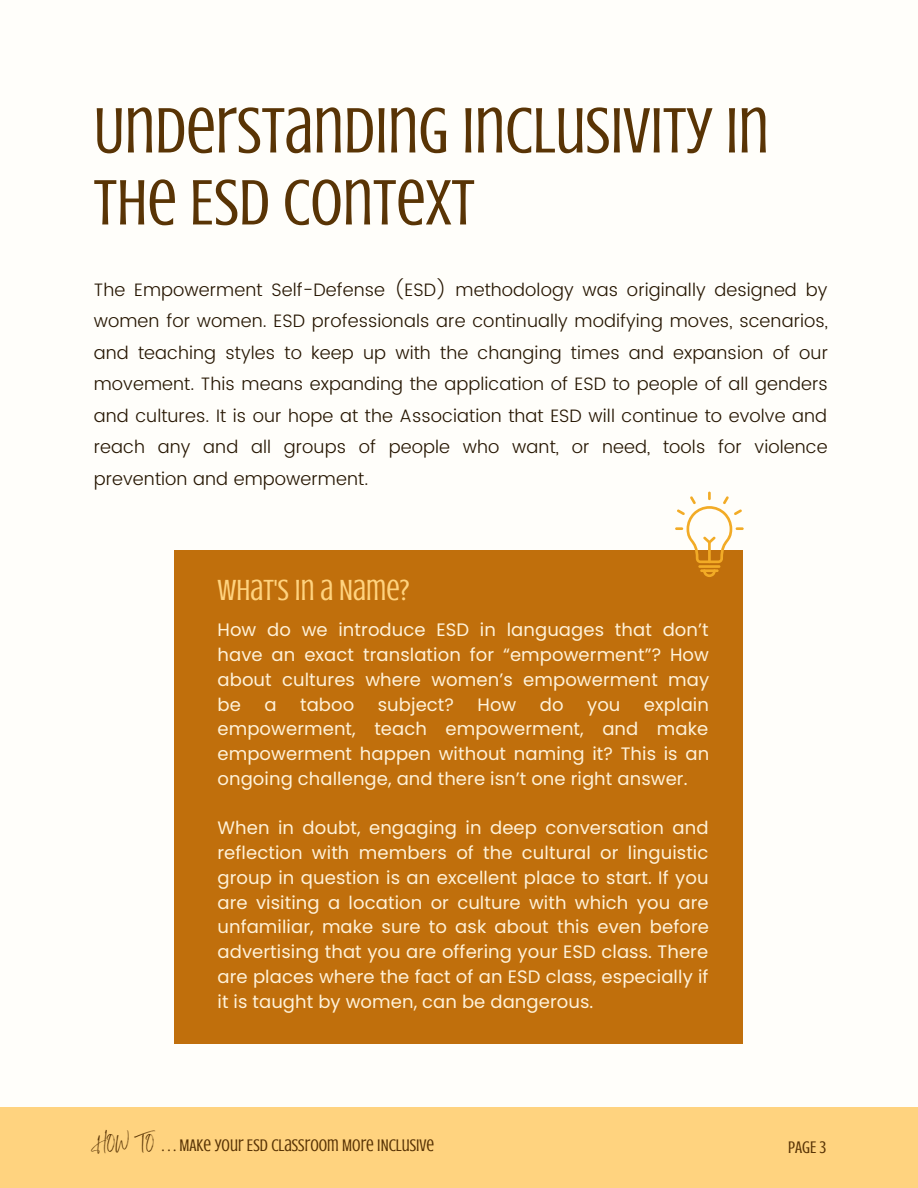
<style>
.page{position:relative;width:918px;height:1188px;background:#fffefa}
.page>*{position:absolute;margin:0;border:0;box-sizing:border-box;transform-origin:0 0}
.t1{font:66px/72px "Crushed";color:#593405}
.t2{font:30px "Crushed";color:#ffd37f}
.t3{font:18px/24.8px "Poppins";letter-spacing:.005em;color:#fff2d9;text-align:justify}
.t4{font:300 18px/31.5px "Poppins";letter-spacing:.005em;color:#261602;text-align:justify}
.t5{font:17.25px "Crushed";color:#593405}
.s1{font-family:"Sisterhood";font-size:12px}
</style>
<div class="page">
<div style="left:0;top:1107px;width:918px;height:81px;background:#ffd37f"></div>
<div style="left:174px;top:550px;width:568px;height:493px;background:#c06f0c"></div>
<svg style="left:675px;top:492px;width:69px;height:71px"></svg>
<hr style="left:700px;top:569px;width:19px;height:3px;background:#f2ab26">
<hr style="left:698px;top:565px;width:22px;height:3px;background:#f2ab26">
<svg style="left:703px;top:569px;width:13px;height:8px"></svg>
<h1 class="t1" style="left:94px;top:95px;width:677px">UNDERSTANDING INCLUSIVITY IN<br>THE ESD CONTEXT</h1>
<p class="t4" style="left:94px;top:274px;width:736px">The Empowerment Self-Defense (ESD) methodology was originally designed by women for women. ESD professionals are continually modifying moves, scenarios, and teaching styles to keep up with the changing times and expansion of our movement. This means expanding the application of ESD to people of all genders and cultures. It is our hope at the Association that ESD will continue to evolve and reach any and all groups of people who want, or need, tools for violence prevention and empowerment.</p>
<h2 class="t2" style="left:218px;top:574px;width:194px">WHAT'S IN A NAME?</h2>
<p class="t3" style="left:218px;top:618px;width:493px">How do we introduce ESD in languages that don’t have an exact translation for “empowerment”? How about cultures where women’s empowerment may be</p>
<p class="t3" style="left:218px;top:692px;width:493px;text-indent:426px">explain empowerment, teach empowerment, and make empowerment happen without naming it? This is an ongoing challenge, and there isn’t one right answer.</p>
<p class="t3" style="left:218px;top:816px;width:493px">When in doubt, engaging in deep conversation and reflection with members of the cultural or linguistic group in question is an excellent place to start. If you are visiting a location or culture with which you are unfamiliar, make sure to ask about this even before advertising that you are offering your ESD class. There are places where the fact of an ESD class, especially if it is taught by women, can be dangerous.</p>
<p class="t3" style="left:264px;top:692px;width:14px">a</p>
<p class="t3" style="left:300px;top:692px;width:56px">taboo</p>
<p class="t3" style="left:378px;top:692px;width:78px">subject?</p>
<p class="t3" style="left:478px;top:692px;width:40px">How</p>
<p class="t3" style="left:540px;top:692px;width:25px">do</p>
<p class="t3" style="left:587px;top:692px;width:35px">you</p>
<p class="t5" style="left:92px;top:1136px;width:344px"><span class="s1">HOW TO</span> . . . MAKE YOUR ESD CLASSROOM MORE INCLUSIVE</p>
<p class="t5" style="left:788px;top:1138px;width:40px">PAGE 3</p>
</div>
